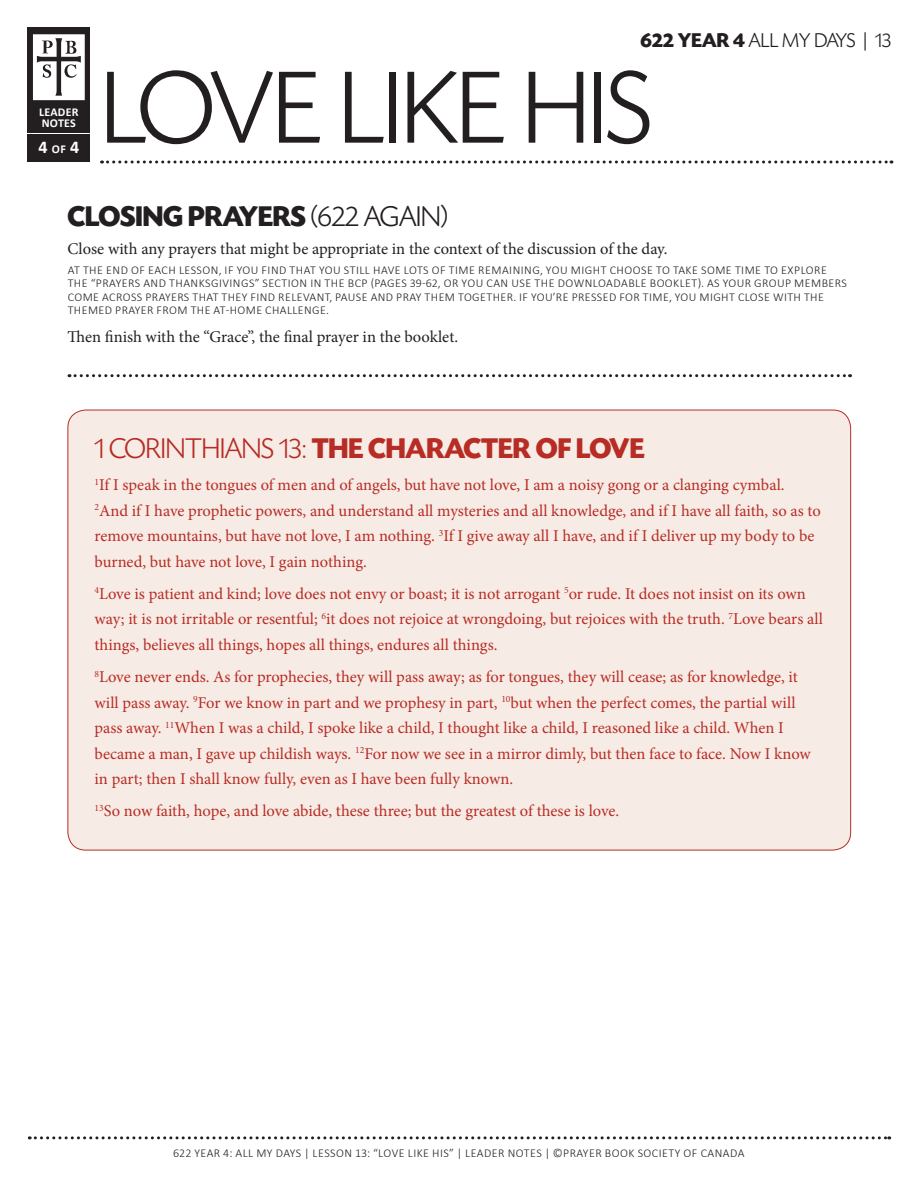
<style>
.page{position:relative;width:918px;height:1188px;background:#fff}
.page>*{position:absolute;margin:0;border:0;box-sizing:border-box;transform-origin:0 0}
.t1{font:300 108px "Today SHOP";color:#231f20}
.t2{font:700 30px "Today SHOP";color:#b72c25}
.t3{font:700 30px "Today SHOP";color:#231f20}
.t4{font:300 21px "Today SHOP";letter-spacing:.01em;color:#231f20}
.t5{font:700 18px "Calibri";color:#fff}
.t6{font:16.5px/25.5px "Minion Pro";letter-spacing:-.005em;color:#b72c25}
.t7{font:16.5px "Minion Pro";color:#231f20}
.t8{font:300 12px/13.5px "Calibri";letter-spacing:.035em;color:#231f20}
.t9{font:700 12px/10.5px "Calibri";letter-spacing:.02em;color:#fff}
.s1{font-size:12px}
.s2{font-weight:700}
.s3{font-family:"Calibri"}
.s4{font-weight:300}
</style>
<div class="page">
<svg style="left:102px;top:160px;width:790px;height:4px"></svg>
<div style="left:28px;top:27px;width:62px;height:135px;background:#231f20"></div>
<hr style="left:26px;top:133px;width:64px;height:1px;background:#fff">
<svg style="left:33px;top:34px;width:52px;height:66px;background:#d0cfd0"></svg>
<svg style="left:29px;top:1136px;width:861px;height:3px"></svg>
<div style="left:68px;top:410px;width:783px;height:440px;background:#f7ece5;border-radius:18px"></div>
<svg style="left:69px;top:374px;width:782px;height:3px"></svg>
<p class="t9" style="left:39px;top:107px;width:41px">LEADER<br>NOTES</p>
<p class="t5" style="left:38px;top:136px;width:42px">4 <span class="s1">OF</span> 4</p>
<p class="t4" style="left:641px;top:30px;width:252px"><span class="s2">622 YEAR 4</span> ALL MY DAYS <span class="s3">|</span> 13</p>
<h1 class="t1" style="left:102px;top:52px;width:552px">LOVE LIKE HIS</h1>
<h2 class="t3" style="left:68px;top:201px;width:382px">CLOSING PRAYERS <span class="s4">(622 AGAIN)</span></h2>
<p class="t7" style="left:68px;top:237px;width:601px">Close with any prayers that might be appropriate in the context of the discussion of the day.</p>
<p class="t8" style="left:68px;top:263px;width:781px">AT THE END OF EACH LESSON, IF YOU FIND THAT YOU STILL HAVE LOTS OF TIME REMAINING, YOU MIGHT CHOOSE TO TAKE SOME TIME TO EXPLORE THE “PRAYERS AND THANKSGIVINGS” SECTION IN THE BCP (PAGES 39-62, OR YOU CAN USE THE DOWNLOADABLE BOOKLET). AS YOUR GROUP MEMBERS COME ACROSS PRAYERS THAT THEY FIND RELEVANT, PAUSE AND PRAY THEM TOGETHER. IF YOU’RE PRESSED FOR TIME, YOU MIGHT CLOSE WITH THE THEMED PRAYER FROM THE AT-HOME CHALLENGE.</p>
<p class="t7" style="left:68px;top:326px;width:392px">Then finish with the “Grace”, the final prayer in the booklet.</p>
<h2 class="t2" style="left:94px;top:433px;width:552px"><span class="s4">1 CORINTHIANS 13:</span> THE CHARACTER OF LOVE</h2>
<p class="t6" style="left:94px;top:472px;width:728px"><sup>1</sup>If I speak in the tongues of men and of angels, but have not love, I am a noisy gong or a clanging cymbal.<br><sup>2</sup>And if I have prophetic powers, and understand all mysteries and all knowledge, and if I have all faith, so as to remove mountains, but have not love, I am nothing. <sup>3</sup>If I give away all I have, and if I deliver up my body to be burned, but have not love, I gain nothing.</p>
<p class="t6" style="left:94px;top:581px;width:730px"><sup>4</sup>Love is patient and kind; love does not envy or boast; it is not arrogant <sup>5</sup>or rude. It does not insist on its own way; it is not irritable or resentful; <sup>6</sup>it does not rejoice at wrongdoing, but rejoices with the truth. <sup>7</sup>Love bears all things, believes all things, hopes all things, endures all things.</p>
<p class="t6" style="left:94px;top:664px;width:718px"><sup>8</sup>Love never ends. As for prophecies, they will pass away; as for tongues, they will cease; as for knowledge, it will pass away. <sup>9</sup>For we know in part and we prophesy in part, <sup>10</sup>but when the perfect comes, the partial will pass away. <sup>11</sup>When I was a child, I spoke like a child, I thought like a child, I reasoned like a child. When I became a man, I gave up childish ways. <sup>12</sup>For now we see in a mirror dimly, but then face to face. Now I know in part; then I shall know fully, even as I have been fully known.</p>
<p class="t6" style="left:94px;top:798px;width:526px"><sup>13</sup>So now faith, hope, and love abide, these three; but the greatest of these is love.</p>
<p class="t8" style="left:173px;top:1146px;width:573px">622 YEAR 4: ALL MY DAYS | LESSON 13: “LOVE LIKE HIS” | LEADER NOTES | ©PRAYER BOOK SOCIETY OF CANADA</p>
</div>
